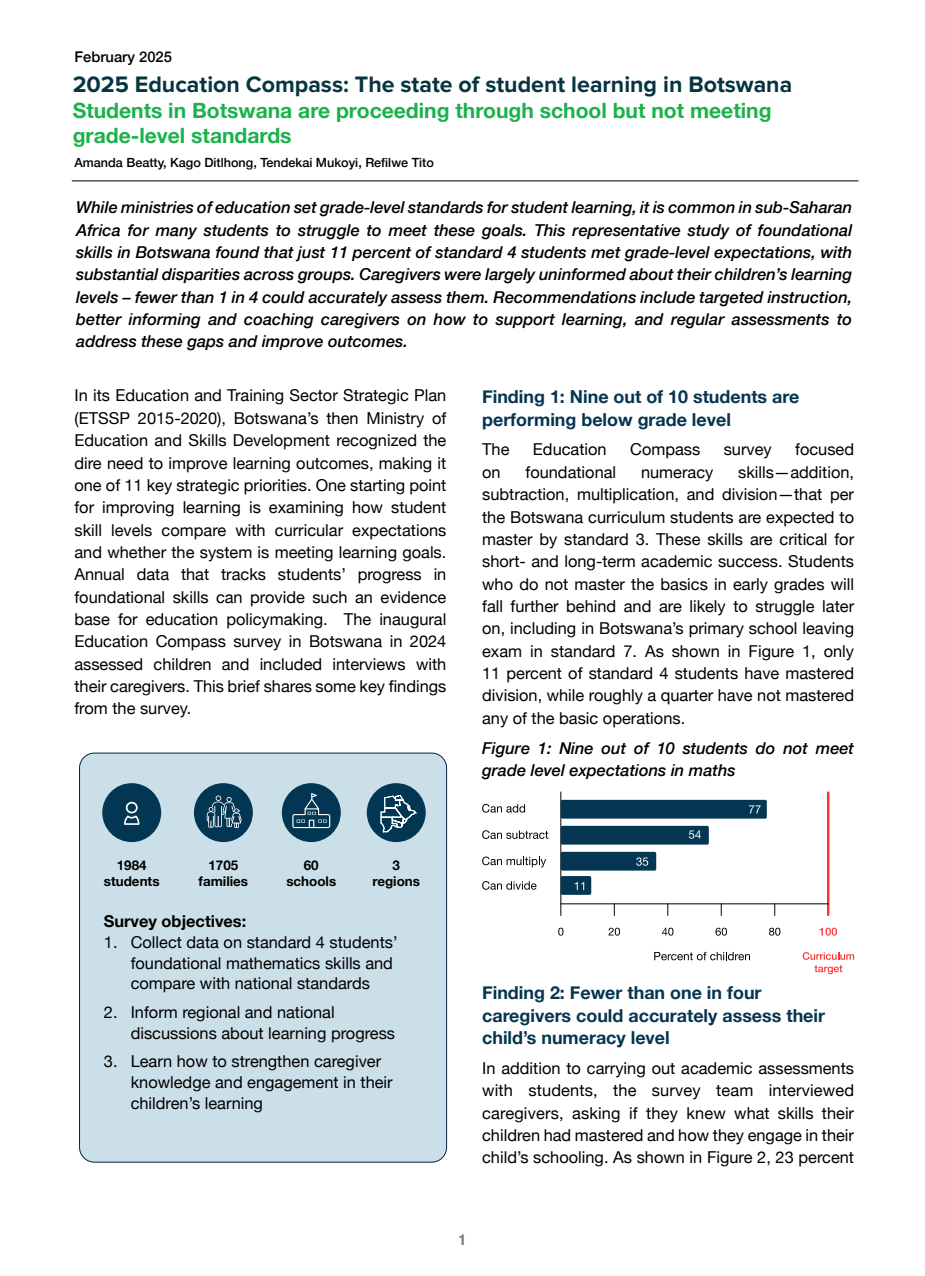
<style>
.page{position:relative;width:925px;height:1276px;background:#fff}
.page>*{position:absolute;margin:0;border:0;box-sizing:border-box;transform-origin:0 0}
.t1{font:700 23.18px "Proxima Nova";color:#063541}
.t2{font:700 21.15px/25.2px "Helvetica Neue";color:#1bb24b}
.t3{font:700 17.78px/22.3px "Helvetica Neue";color:#053550}
.t4{font:16.43px/22.3px "Helvetica Neue";color:#000;text-align:justify}
.t5{font:italic 500 16.43px/22.3px "Helvetica Neue";color:#000101;text-align:justify}
.t6{font:italic 500 16.43px/22.3px "Helvetica Neue";color:#000}
.t7{font:700 16.43px "Helvetica Neue";color:#000}
.t8{font:700 15.08px "Helvetica";color:#7a7a7a}
.t9{font:500 14.85px "Helvetica Neue";color:#000}
.t10{font:700 13.5px/16px "Helvetica Neue";color:#000;text-align:center}
.t11{font:500 12.6px "Helvetica Neue";color:#000}
</style>
<div class="page">
<div style="left:80px;top:753px;width:366px;height:409px;background:#cadfe8;border-radius:15px"></div>
<div style="left:102px;top:783px;width:59px;height:59px;background:#023652;border-radius:50%"></div>
<div style="left:194px;top:783px;width:59px;height:59px;background:#023652;border-radius:50%"></div>
<div style="left:282px;top:783px;width:59px;height:59px;background:#023652;border-radius:50%"></div>
<svg style="left:292px;top:793px;width:38px;height:35px"></svg>
<div style="left:367px;top:783px;width:59px;height:59px;background:#023652;border-radius:50%"></div>
<svg style="left:380px;top:794px;width:37px;height:49px"></svg>
<hr style="left:72px;top:180px;width:786px;height:1px;background:#000">
<svg style="left:207px;top:795px;width:35px;height:33px"></svg>
<svg style="left:124px;top:802px;width:16px;height:23px"></svg>
<svg style="left:482px;top:804px;width:43px;height:8px"></svg>
<svg style="left:482px;top:830px;width:66px;height:9px"></svg>
<svg style="left:482px;top:856px;width:64px;height:11px"></svg>
<svg style="left:482px;top:881px;width:54px;height:8px"></svg>
<svg style="left:558px;top:927px;width:5px;height:8px"></svg>
<hr style="left:560px;top:791px;width:1px;height:125px;background:#000">
<svg style="left:608px;top:927px;width:12px;height:8px"></svg>
<svg style="left:614px;top:904px;width:1px;height:12px"></svg>
<svg style="left:662px;top:927px;width:11px;height:8px"></svg>
<svg style="left:667px;top:904px;width:1px;height:12px"></svg>
<svg style="left:715px;top:927px;width:12px;height:8px"></svg>
<svg style="left:721px;top:904px;width:1px;height:12px"></svg>
<svg style="left:769px;top:927px;width:11px;height:8px"></svg>
<svg style="left:774px;top:904px;width:1px;height:12px"></svg>
<svg style="left:819px;top:927px;width:18px;height:8px"></svg>
<hr style="left:827px;top:791px;width:2px;height:125px;background:#ff3030">
<svg style="left:803px;top:952px;width:51px;height:22px"></svg>
<div style="left:561px;top:876px;width:30px;height:19px;background:#053652;border-radius:2px"></div>
<div style="left:561px;top:852px;width:95px;height:18px;background:#053652;border-radius:2px"></div>
<div style="left:561px;top:826px;width:148px;height:18px;background:#053652;border-radius:2px"></div>
<div style="left:561px;top:800px;width:206px;height:18px;background:#053652;border-radius:2px"></div>
<svg style="left:749px;top:805px;width:12px;height:8px"></svg>
<svg style="left:689px;top:830px;width:12px;height:8px"></svg>
<svg style="left:636px;top:857px;width:12px;height:8px"></svg>
<svg style="left:575px;top:882px;width:9px;height:8px"></svg>
<svg style="left:654px;top:952px;width:96px;height:8px"></svg>
<hr style="left:560px;top:903px;width:268px;height:1px;background:#000">
<p class="t9" style="left:74px;top:47px;width:99px">February 2025</p>
<h1 class="t1" style="left:73px;top:71px;width:721px">2025 Education Compass: The state of student learning in Botswana</h1>
<p class="t2" style="left:73px;top:97px;width:700px">Students in Botswana are proceeding through school but not meeting grade-level standards</p>
<p class="t11" style="left:74px;top:155px;width:361px">Amanda Beatty, Kago Ditlhong, Tendekai Mukoyi, Refilwe Tito</p>
<p class="t5" style="left:76px;top:196px;width:777px">While ministries of education set grade-level standards for student learning, it is common in sub-Saharan Africa for many students to struggle to meet these goals. This representative study of foundational skills in Botswana found that just 11 percent of standard 4 students met grade-level expectations, with substantial disparities across groups. Caregivers were largely uninformed about their children’s learning levels – fewer than 1 in 4 could accurately assess them. Recommendations include targeted instruction, better informing and coaching caregivers on how to support learning, and regular assessments to address these gaps and improve outcomes.</p>
<p class="t4" style="left:74px;top:384px;width:373px">In its Education and Training Sector Strategic Plan (ETSSP 2015-2020), Botswana’s then Ministry of Education and Skills Development recognized the dire need to improve learning outcomes, making it one of 11 key strategic priorities. One starting point for improving learning is examining how student skill levels compare with curricular expectations and whether the system is meeting learning goals.<br>Annual data that tracks students’ progress in foundational skills can provide such an evidence base for education policymaking. The inaugural Education Compass survey in Botswana in 2024 assessed children and included interviews with their caregivers. This brief shares some key findings from the survey.</p>
<p class="t3" style="left:482px;top:385px;width:319px">Finding 1: Nine out of 10 students are performing below grade level</p>
<p class="t4" style="left:482px;top:438px;width:29px">The</p>
<p class="t4" style="left:533px;top:438px;width:75px">Education</p>
<p class="t4" style="left:630px;top:438px;width:72px">Compass</p>
<p class="t4" style="left:724px;top:438px;width:49px">survey</p>
<p class="t4" style="left:795px;top:438px;width:60px">focused</p>
<p class="t4" style="left:482px;top:460px;width:20px">on</p>
<p class="t4" style="left:525px;top:460px;width:92px">foundational</p>
<p class="t4" style="left:641px;top:460px;width:74px">numeracy</p>
<p class="t4" style="left:482px;top:460px;width:373px;text-indent:256px">skills—addition, subtraction, multiplication, and division—that per the Botswana curriculum students are expected to master by standard 3. These skills are critical for short- and long-term academic success. Students who do not master the basics in early grades will fall further behind and are likely to struggle later on, including in Botswana’s primary school leaving exam in standard 7. As shown in Figure 1, only 11 percent of standard 4 students have mastered division, while roughly a quarter have not mastered any of the basic operations.</p>
<p class="t6" style="left:482px;top:736px;width:373px">Figure 1: Nine out of 10 students do not meet grade level expectations in maths</p>
<p class="t10" style="left:104px;top:857px;width:57px">1984 students</p>
<p class="t10" style="left:199px;top:857px;width:51px">1705 families</p>
<p class="t10" style="left:286px;top:857px;width:51px">60 schools</p>
<p class="t10" style="left:372px;top:857px;width:49px">3 regions</p>
<p class="t7" style="left:104px;top:911px;width:144px">Survey objectives:</p>
<p class="t4" style="left:131px;top:931px;width:268px;line-height:20.9px;text-align:left;text-indent:-27px">1. Collect data on standard 4 students’ foundational mathematics skills and compare with national standards</p>
<p class="t4" style="left:131px;top:1001px;width:266px;line-height:20.9px;text-indent:-27px">2. Inform regional and national discussions about learning progress</p>
<p class="t4" style="left:131px;top:1050px;width:263px;line-height:20.9px;text-align:left;text-indent:-27px">3. Learn how to strengthen caregiver knowledge and engagement in their children’s learning</p>
<p class="t3" style="left:482px;top:981px;width:344px">Finding 2: Fewer than one in four caregivers could accurately assess their child’s numeracy level</p>
<p class="t4" style="left:482px;top:1056px;width:373px">In addition to carrying out academic assessments with students, the survey team interviewed caregivers, asking if they knew what skills their children had mastered and how they engage in their child’s schooling. As shown in Figure 2, 23 percent</p>
<p class="t8" style="left:458px;top:1233px;width:10px">1</p>
</div>
